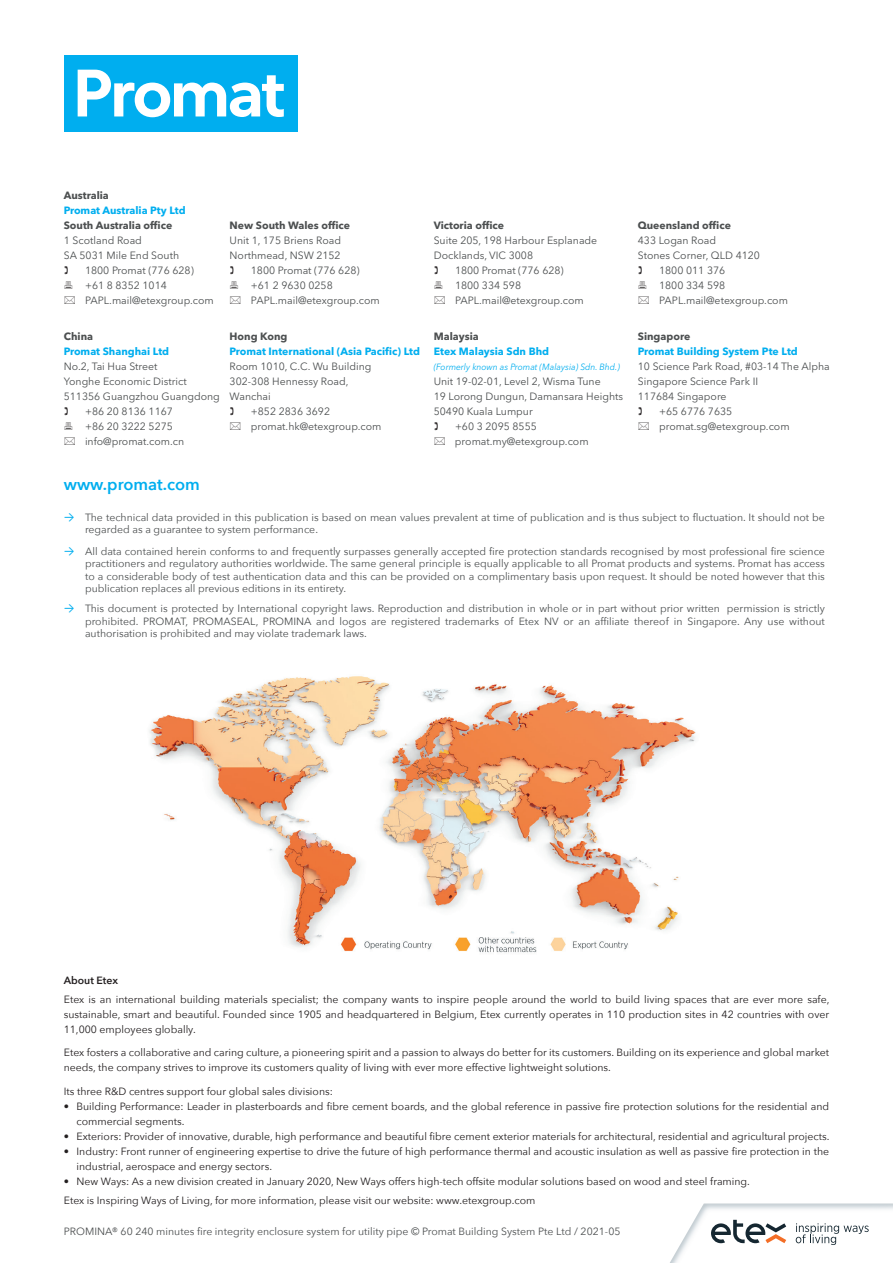
<style>
.page{position:relative;width:893px;height:1263px;background:#fff}
.page>*{position:absolute;margin:0;border:0;box-sizing:border-box;transform-origin:0 0}
.t1{font:600 16.5px "Avenir Next";color:#00aeef}
.t2{font:10.5px/15px "Avenir Next";color:#231f20}
.t3{font:10.5px/12.6px "Avenir Next";color:#4c4f50;text-align:justify}
.t4{font:10.5px "Avenir Next W1 G";color:#4c4f50}
.t5{font:700 10.5px "Avenir Next W1 G";color:#00aeef}
.t6{font:700 10.5px "Avenir Next W1 G";color:#4c4f50}
.t7{font:600 10.5px "Avenir Next";color:#231f20}
.t8{font:italic 9px "Avenir Next W1 G";color:#00aeef;scale:.95 1}
.s1{font-family:"Calibri";font-size:12px;color:#00aeef}
</style>
<div class="page">
<img style="left:149px;top:676px;width:547px;height:277px">
<svg style="left:670px;top:1203px;width:223px;height:60px"></svg>
<div style="left:64px;top:55px;width:234px;height:77px;background:#00aeef"></div>
<svg style="left:78px;top:70px;width:206px;height:47px"></svg>
<p class="t6" style="left:64px;top:189px;width:47px">Australia</p>
<p class="t5" style="left:64px;top:204px;width:123px">Promat Australia Pty Ltd</p>
<p class="t6" style="left:64px;top:219px;width:110px">South Australia office</p>
<p class="t4" style="left:64px;top:234px;width:80px">1 Scotland Road</p>
<p class="t4" style="left:64px;top:249px;width:117px">SA 5031 Mile End South</p>
<p class="t4" style="left:85px;top:264px;width:110px">1800 Promat (776 628)</p>
<p class="t4" style="left:85px;top:279px;width:83px">+61 8 8352 1014</p>
<p class="t4" style="left:85px;top:294px;width:130px">PAPL.mail@etexgroup.com</p>
<p class="t6" style="left:64px;top:330px;width:31px">China</p>
<p class="t5" style="left:64px;top:345px;width:107px">Promat Shanghai Ltd</p>
<p class="t4" style="left:64px;top:360px;width:95px">No.2, Tai Hua Street</p>
<p class="t4" style="left:64px;top:375px;width:124px">Yonghe Economic District</p>
<p class="t4" style="left:64px;top:390px;width:158px">511356 Guangzhou Guangdong</p>
<p class="t4" style="left:85px;top:405px;width:89px">+86 20 8136 1167</p>
<p class="t4" style="left:85px;top:420px;width:89px">+86 20 3222 5275</p>
<p class="t4" style="left:85px;top:435px;width:101px">info@promat.com.cn</p>
<p class="t6" style="left:230px;top:219px;width:122px">New South Wales office</p>
<p class="t4" style="left:230px;top:234px;width:113px">Unit 1, 175 Briens Road</p>
<p class="t4" style="left:230px;top:249px;width:113px">Northmead, NSW 2152</p>
<p class="t4" style="left:251px;top:264px;width:110px">1800 Promat (776 628)</p>
<p class="t4" style="left:251px;top:279px;width:83px">+61 2 9630 0258</p>
<p class="t4" style="left:251px;top:294px;width:130px">PAPL.mail@etexgroup.com</p>
<p class="t6" style="left:230px;top:330px;width:59px">Hong Kong</p>
<p class="t5" style="left:230px;top:345px;width:192px">Promat International (Asia Pacific) Ltd</p>
<p class="t4" style="left:230px;top:360px;width:143px">Room 1010, C.C. Wu Building</p>
<p class="t4" style="left:230px;top:375px;width:120px">302-308 Hennessy Road,</p>
<p class="t4" style="left:230px;top:390px;width:43px">Wanchai</p>
<p class="t4" style="left:251px;top:405px;width:81px">+852 2836 3692</p>
<p class="t4" style="left:251px;top:420px;width:132px">promat.hk@etexgroup.com</p>
<h1 class="t1" style="left:64px;top:470px;width:138px">www.promat.com</h1>
<p class="t6" style="left:434px;top:219px;width:72px">Victoria office</p>
<p class="t4" style="left:434px;top:234px;width:165px">Suite 205, 198 Harbour Esplanade</p>
<p class="t4" style="left:434px;top:249px;width:101px">Docklands, VIC 3008</p>
<p class="t4" style="left:455px;top:264px;width:110px">1800 Promat (776 628)</p>
<p class="t4" style="left:455px;top:279px;width:68px">1800 334 598</p>
<p class="t4" style="left:455px;top:294px;width:130px">PAPL.mail@etexgroup.com</p>
<p class="t6" style="left:434px;top:330px;width:47px">Malaysia</p>
<p class="t5" style="left:434px;top:345px;width:117px">Etex Malaysia Sdn Bhd</p>
<p class="t8" style="left:434px;top:362px;width:197px">(Formerly known as Promat (Malaysia) Sdn. Bhd.)</p>
<p class="t4" style="left:434px;top:375px;width:169px">Unit 19-02-01, Level 2, Wisma Tune</p>
<p class="t4" style="left:434px;top:390px;width:191px">19 Lorong Dungun, Damansara Heights</p>
<p class="t4" style="left:434px;top:405px;width:101px">50490 Kuala Lumpur</p>
<p class="t4" style="left:455px;top:420px;width:83px">+60 3 2095 8555</p>
<p class="t4" style="left:455px;top:435px;width:135px">promat.my@etexgroup.com</p>
<p class="t6" style="left:638px;top:219px;width:95px">Queensland office</p>
<p class="t4" style="left:638px;top:234px;width:80px">433 Logan Road</p>
<p class="t4" style="left:638px;top:249px;width:124px">Stones Corner, QLD 4120</p>
<p class="t4" style="left:659px;top:264px;width:68px">1800 011 376</p>
<p class="t4" style="left:659px;top:279px;width:68px">1800 334 598</p>
<p class="t4" style="left:659px;top:294px;width:130px">PAPL.mail@etexgroup.com</p>
<p class="t6" style="left:638px;top:330px;width:54px">Singapore</p>
<p class="t5" style="left:638px;top:345px;width:161px">Promat Building System Pte Ltd</p>
<p class="t4" style="left:638px;top:360px;width:194px">10 Science Park Road, #03-14 The Alpha</p>
<p class="t4" style="left:638px;top:375px;width:122px">Singapore Science Park II</p>
<p class="t4" style="left:638px;top:390px;width:90px">117684 Singapore</p>
<p class="t4" style="left:659px;top:405px;width:75px">+65 6776 7635</p>
<p class="t4" style="left:659px;top:420px;width:132px">promat.sg@etexgroup.com</p>
<p class="t3" style="left:85px;top:510px;width:741px;text-indent:-21px"><span class="s1">→</span> The technical data provided in this publication is based on mean values prevalent at time of publication and is thus subject to fluctuation. It should not be regarded as a guarantee to system performance.</p>
<p class="t3" style="left:85px;top:544px;width:741px;text-indent:-21px"><span class="s1">→</span> All data contained herein conforms to and frequently surpasses generally accepted fire protection standards recognised by most professional fire science practitioners and regulatory authorities worldwide. The same general principle is equally applicable to all Promat products and systems. Promat has access to a considerable body of test authentication data and this can be provided on a complimentary basis upon request. It should be noted however that this publication replaces all previous editions in its entirety.</p>
<p class="t3" style="left:85px;top:602px;width:741px;text-indent:-21px"><span class="s1">→</span> This document is protected by International copyright laws. Reproduction and distribution in whole or in part without prior written permission is strictly prohibited. PROMAT, PROMASEAL, PROMINA and logos are registered trademarks of Etex NV or an affiliate thereof in Singapore. Any use without authorisation is prohibited and may violate trademark laws.</p>
<p class="t7" style="left:64px;top:971px;width:56px">About Etex</p>
<p class="t2" style="left:64px;top:991px;width:767px;text-align:justify">Etex is an international building materials specialist; the company wants to inspire people around the world to build living spaces that are ever more safe, sustainable, smart and beautiful. Founded since 1905 and headquartered in Belgium, Etex currently operates in 110 production sites in 42 countries with over 11,000 employees globally.</p>
<p class="t2" style="left:64px;top:1045px;width:767px">Etex fosters a collaborative and caring culture, a pioneering spirit and a passion to always do better for its customers. Building on its experience and global market needs, the company strives to improve its customers quality of living with ever more effective lightweight solutions.</p>
<p class="t2" style="left:64px;top:1083px;width:271px">Its three R&amp;D centres support four global sales divisions:</p>
<p class="t2" style="left:77px;top:1098px;width:754px;text-indent:-13px">• Building Performance: Leader in plasterboards and fibre cement boards, and the global reference in passive fire protection solutions for the residential and commercial segments.</p>
<p class="t2" style="left:64px;top:1128px;width:767px">• Exteriors: Provider of innovative, durable, high performance and beautiful fibre cement exterior materials for architectural, residential and agricultural projects.</p>
<p class="t2" style="left:77px;top:1143px;width:754px;text-indent:-13px">• Industry: Front runner of engineering expertise to drive the future of high performance thermal and acoustic insulation as well as passive fire protection in the industrial, aerospace and energy sectors.</p>
<p class="t2" style="left:64px;top:1171px;width:688px;line-height:19.2px">• New Ways: As a new division created in January 2020, New Ways offers high-tech offsite modular solutions based on wood and steel framing.<br>Etex is Inspiring Ways of Living, for more information, please visit our website: www.etexgroup.com</p>
<p class="t3" style="left:64px;top:1225px;width:558px">PROMINA® 60 240 minutes fire integrity enclosure system for utility pipe © Promat Building System Pte Ltd / 2021-05</p>
</div>
